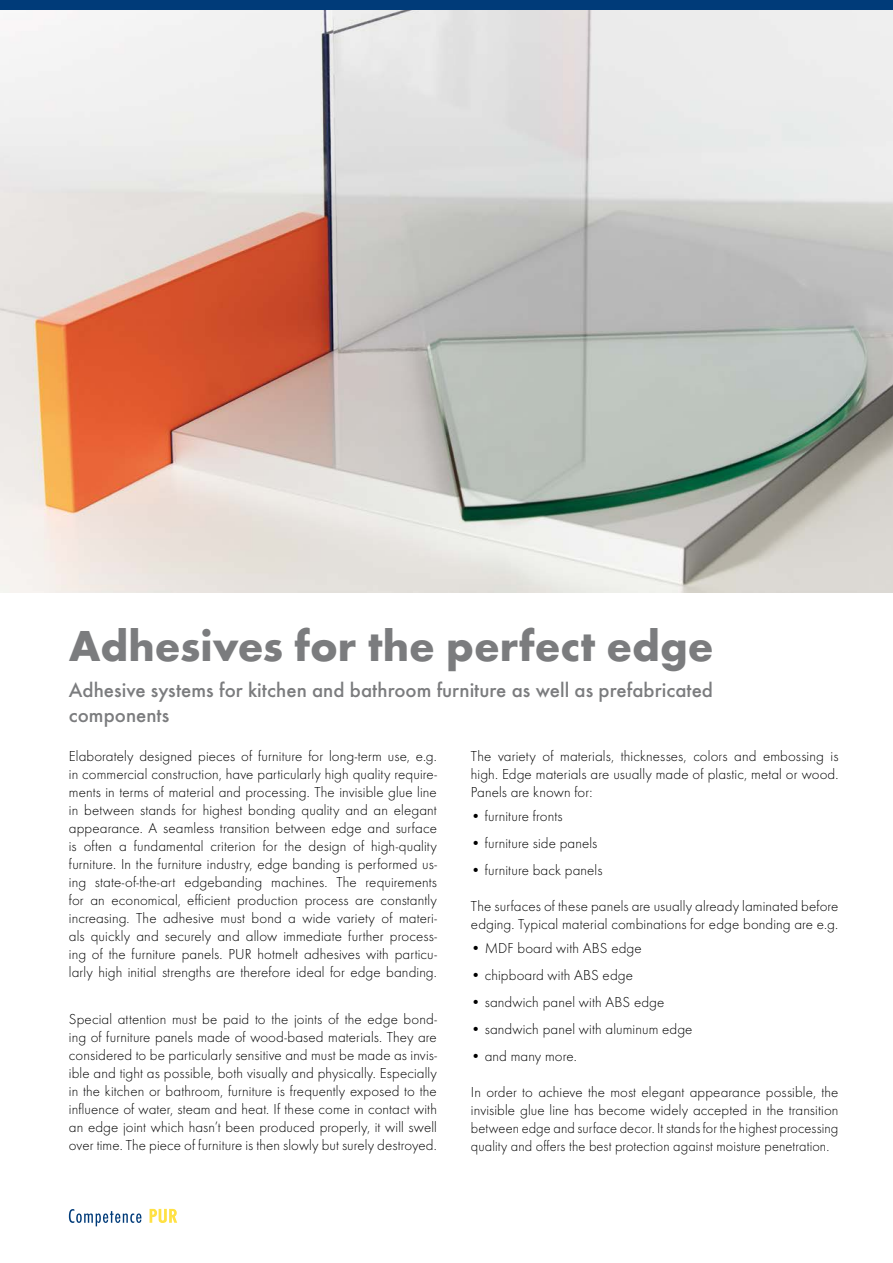
<style>
.page{position:relative;width:893px;height:1263px;background:#fff}
.page>*{position:absolute;margin:0;border:0;box-sizing:border-box;transform-origin:0 0}
.t1{font:700 45px "Futura";color:#7b7c7e}
.t2{font:500 21px/25.2px "Futura";color:#7b7c7e}
.t3{font:300 15px/18px "Futura";letter-spacing:.005em;color:#000;text-align:justify}
</style>
<div class="page">
<svg style="left:69px;top:1209px;width:72px;height:17px"></svg>
<svg style="left:150px;top:1209px;width:27px;height:14px"></svg>
<img style="left:0;top:10px;width:893px;height:582px">
<div style="left:0;top:0;width:893px;height:10px;background:#003b79"></div>
<h1 class="t1" style="left:69px;top:618px;width:646px">Adhesives for the perfect edge</h1>
<h2 class="t2" style="left:69px;top:677px;width:646px">Adhesive systems for kitchen and bathroom furniture as well as prefabricated components</h2>
<p class="t3" style="left:69px;top:747px;width:370px">Elaborately designed pieces of furniture for long-term use, e.g. in commercial construction, have particularly high quality require&shy;ments in terms of material and processing. The invisible glue line in between stands for highest bonding quality and an elegant appearance. A seamless transition between edge and surface is often a fundamental criterion for the design of high-quality furniture. In the furniture industry, edge banding is performed us&shy;ing state-of-the-art edgebanding machines. The requirements for an economical, efficient production process are constantly increasing. The adhesive must bond a wide variety of materi&shy;als quickly and securely and allow immediate further process&shy;ing of the furniture panels. PUR hotmelt adhesives with particu&shy;larly high initial strengths are therefore ideal for edge banding.</p>
<p class="t3" style="left:69px;top:1010px;width:370px">Special attention must be paid to the joints of the edge bond&shy;ing of furniture panels made of wood-based materials. They are considered to be particularly sensitive and must be made as invis&shy;ible and tight as possible, both visually and physically. Especially in the kitchen or bathroom, furniture is frequently exposed to the influence of water, steam and heat. If these come in contact with an edge joint which hasn’t been produced properly, it will swell over time. The piece of furniture is then slowly but surely destroyed.</p>
<p class="t3" style="left:471px;top:747px;width:369px">The variety of materials, thicknesses, colors and embossing is high. Edge materials are usually made of plastic, metal or wood.<br>Panels are known for:</p>
<p class="t3" style="left:471px;top:807px;width:93px">• furniture fronts</p>
<p class="t3" style="left:471px;top:834px;width:128px">• furniture side panels</p>
<p class="t3" style="left:471px;top:861px;width:133px">• furniture back panels</p>
<p class="t3" style="left:471px;top:897px;width:369px">The surfaces of these panels are usually already laminated before edging. Typical material combinations for edge bonding are e.g.</p>
<p class="t3" style="left:471px;top:939px;width:172px">• MDF board with ABS edge</p>
<p class="t3" style="left:471px;top:966px;width:164px">• chipboard with ABS edge</p>
<p class="t3" style="left:471px;top:993px;width:195px">• sandwich panel with ABS edge</p>
<p class="t3" style="left:471px;top:1020px;width:223px">• sandwich panel with aluminum edge</p>
<p class="t3" style="left:471px;top:1047px;width:107px">• and many more.</p>
<p class="t3" style="left:471px;top:1083px;width:369px">In order to achieve the most elegant appearance possible, the invisible glue line has become widely accepted in the transition between edge and surface decor. It stands for the highest processing quality and offers the best protection against moisture penetration.</p>
</div>
